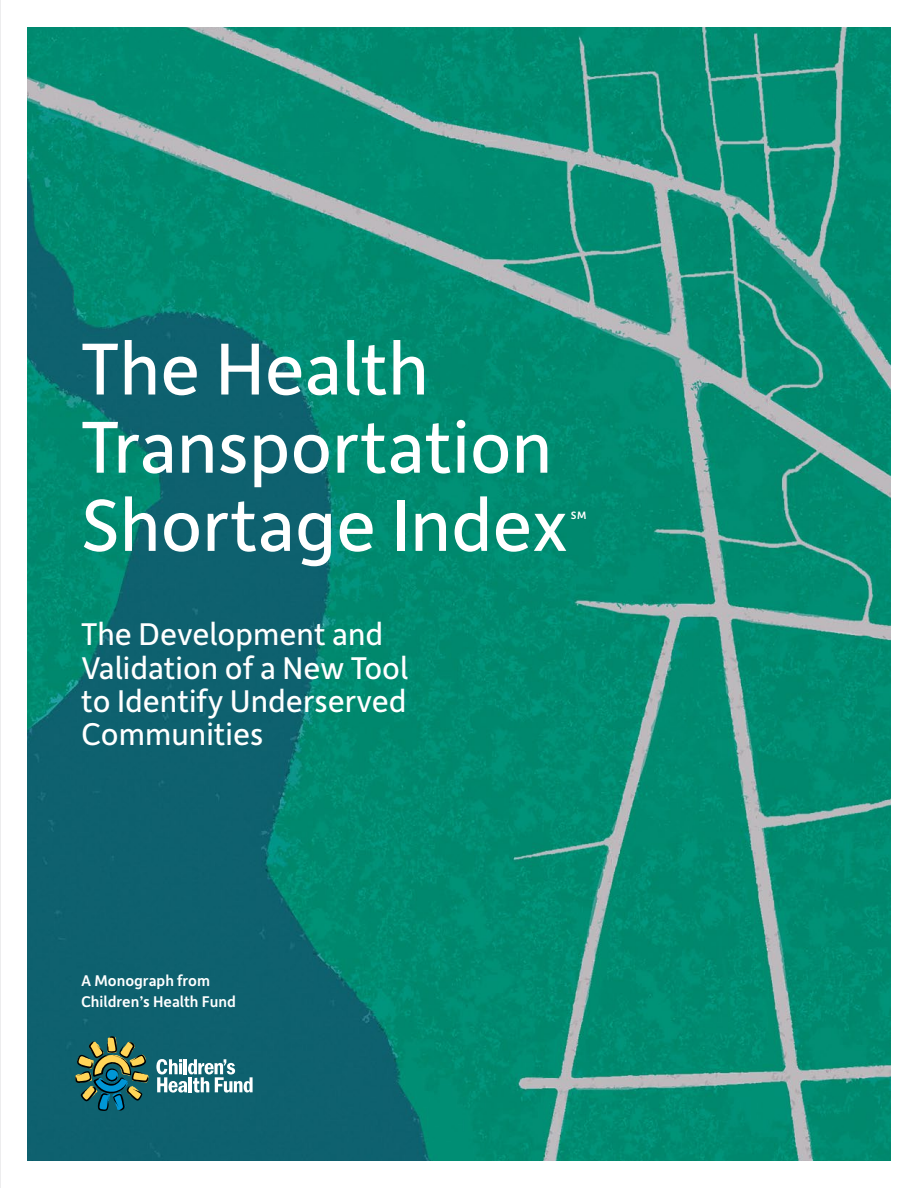
<style>
.page{position:relative;width:918px;height:1188px;background:#fff}
.page>*{position:absolute;margin:0;border:0;box-sizing:border-box;transform-origin:0 0}
.t1{font:78.15px/78.2px "Depot New";color:#fff}
.t2{font:33.45px/33.5px "Depot New";color:#fff}
.t3{font:500 16.5px/21px "Depot New";color:#fff}
.t4{font:500 11.4px "Depot New";color:#fff}
</style>
<div class="page">
<hr style="left:0;top:0;width:1px;height:1188px;background:#dcddde">
<img style="left:27px;top:27px;width:864px;height:1134px">
<svg style="left:75px;top:1036px;width:74px;height:75px;background:#3d6e61"></svg>
<svg style="left:156px;top:1059px;width:97px;height:34px"></svg>
<h1 class="t1" style="left:81px;top:326px;width:488px">The Health<br>Transportation<br>Shortage Index</h1>
<p class="t4" style="left:571px;top:508px;width:17px">SM</p>
<p class="t2" style="left:81px;top:616px;width:329px">The Development and<br>Validation of a New Tool to Identify Underserved<br>Communities</p>
<p class="t3" style="left:81px;top:969px;width:156px">A Monograph from<br>Children’s Health Fund</p>
</div>
